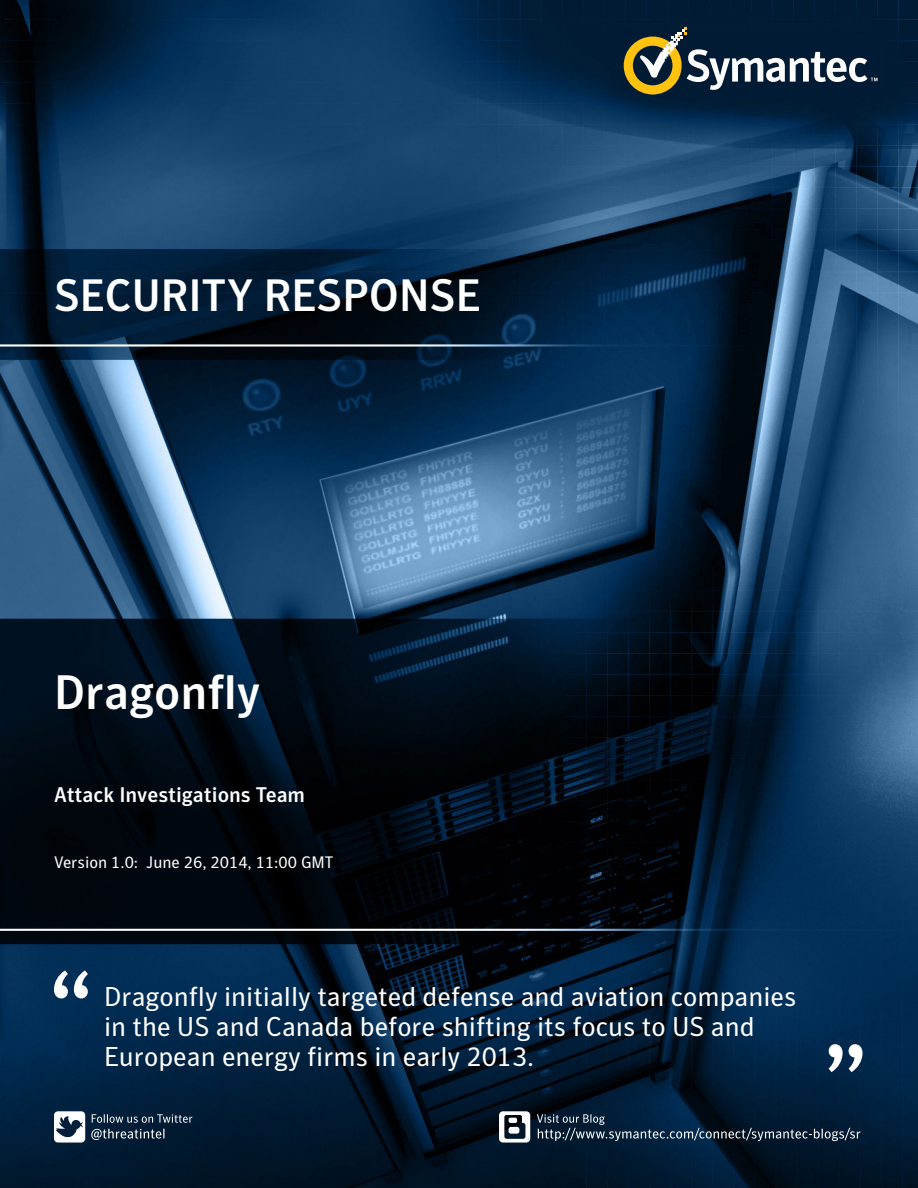
<style>
.page{position:relative;width:918px;height:1188px;background:#fff}
.page>*{position:absolute;margin:0;border:0;box-sizing:border-box;transform-origin:0 0}
.t1{font:500 48px "Symantec Sans";color:#fff}
.t2{font:500 45px "Symantec Sans";color:#fff}
.t3{font:27px/30px "Symantec Sans";color:#fff}
.t4{font:500 21px "Symantec Sans";color:#fff}
.t5{font:16.5px "Symantec Sans";color:#fff}
</style>
<div class="page">
<img style="left:0;top:0;width:918px;height:1188px">
<svg style="left:624px;top:28px;width:254px;height:66px;background:#415053"></svg>
<svg style="left:54px;top:970px;width:34px;height:28px"></svg>
<svg style="left:829px;top:1044px;width:33px;height:28px"></svg>
<svg style="left:54px;top:1111px;width:31px;height:32px"></svg>
<svg style="left:91px;top:1129px;width:73px;height:11px"></svg>
<svg style="left:92px;top:1114px;width:100px;height:9px"></svg>
<svg style="left:499px;top:1111px;width:31px;height:32px"></svg>
<svg style="left:537px;top:1114px;width:323px;height:27px;background:#1d344a"></svg>
<h2 class="t2" style="left:54px;top:269px;width:428px">SECURITY RESPONSE</h2>
<h1 class="t1" style="left:54px;top:666px;width:208px">Dragonfly</h1>
<p class="t4" style="left:54px;top:782px;width:253px">Attack Investigations Team</p>
<p class="t5" style="left:54px;top:853px;width:281px">Version 1.0: June 26, 2014, 11:00 GMT</p>
<p class="t3" style="left:104px;top:981px;width:694px">Dragonfly initially targeted defense and aviation companies in the US and Canada before shifting its focus to US and<br>European energy firms in early 2013.</p>
</div>
